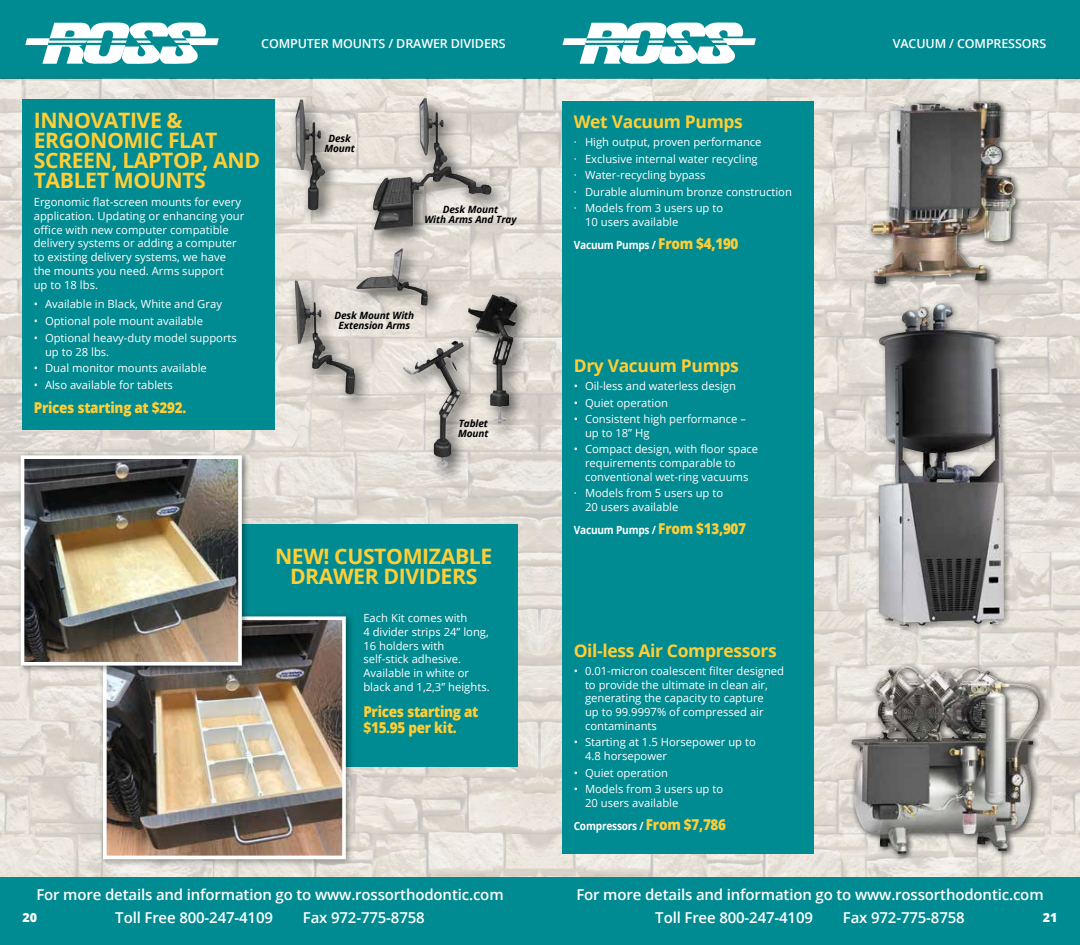
<style>
.page{position:relative;width:1080px;height:945px;background:#fff}
.page>*{position:absolute;margin:0;border:0;box-sizing:border-box;transform-origin:0 0}
.t1{font:700 21.25px/20px "Open Sans";letter-spacing:-.02em;color:#ffce35}
.t2{font:700 17.5px "Open Sans";letter-spacing:-.02em;color:#ffce35}
.t3{font:600 15px/22.5px "Open Sans";letter-spacing:-.01em;color:#fff}
.t4{font:800 15px/16.2px "Open Sans";letter-spacing:-.02em;color:#ffce35;scale:.9 1}
.t5{font:600 12.5px "Open Sans";letter-spacing:-.01em;color:#fff}
.t6{font:800 12.5px "Open Sans";color:#fff}
.t7{font:11.25px/13.8px "Open Sans";color:#fff}
.t8{font:700 11.25px "Open Sans";letter-spacing:-.02em;color:#fff;scale:.9 1}
.t9{font:italic 700 10px/10px "Open Sans";letter-spacing:-.01em;color:#000;text-align:center}
.s1{font-weight:700}
.s2{font-weight:800;font-size:15px;color:#ffce35}
</style>
<div class="page">
<div style="left:0;top:0;width:1080px;height:79px;background:#008a91"></div>
<svg style="left:563px;top:22px;width:193px;height:42px"></svg>
<svg style="left:25px;top:22px;width:194px;height:42px"></svg>
<img style="left:0;top:79px;width:1080px;height:799px">
<div style="left:242px;top:525px;width:276px;height:242px;background:#008a91"></div>
<div style="left:22px;top:99px;width:253px;height:331px;background:#008a91"></div>
<div style="left:562px;top:101px;width:252px;height:753px;background:#008a91"></div>
<div style="left:867px;top:97px;width:156px;height:195px;background:#000;opacity:.4"></div>
<div style="left:868px;top:97px;width:154px;height:193px;background:#000;opacity:.4"></div>
<img style="left:871px;top:101px;width:145px;height:183px">
<div style="left:847px;top:662px;width:202px;height:196px;background:#000;opacity:.4"></div>
<img style="left:851px;top:668px;width:192px;height:186px">
<div style="left:98px;top:612px;width:257px;height:256px;background:#000;opacity:.4"></div>
<img style="left:108px;top:621px;width:233px;height:233px">
<div style="left:103px;top:616px;width:243px;height:243px;border:4px solid #fff"></div>
<div style="left:351px;top:243px;width:95px;height:80px;background:#000;opacity:.65"></div>
<img style="left:356px;top:248px;width:72px;height:58px">
<div style="left:288px;top:275px;width:85px;height:137px;background:#000;opacity:.65"></div>
<img style="left:295px;top:280px;width:60px;height:114px">
<div style="left:289px;top:93px;width:54px;height:135px;background:#000;opacity:.65"></div>
<img style="left:295px;top:99px;width:30px;height:111px">
<div style="left:366px;top:92px;width:143px;height:156px;background:#000;opacity:.65"></div>
<img style="left:373px;top:105px;width:101px;height:125px">
<div style="left:462px;top:288px;width:73px;height:153px;background:#000;opacity:.65"></div>
<img style="left:468px;top:294px;width:50px;height:129px">
<div style="left:397px;top:334px;width:84px;height:151px;background:#000;opacity:.65"></div>
<img style="left:403px;top:341px;width:61px;height:127px">
<div style="left:17px;top:451px;width:233px;height:222px;background:#000;opacity:.4"></div>
<img style="left:26px;top:460px;width:211px;height:201px">
<div style="left:21px;top:455px;width:221px;height:211px;border:4px solid #fff"></div>
<div style="left:874px;top:300px;width:138px;height:335px;background:#000;opacity:.4"></div>
<img style="left:879px;top:304px;width:120px;height:323px">
<div style="left:0;top:878px;width:1080px;height:67px;background:#008a91"></div>
<p class="t5" style="left:261px;top:35px;width:246px">COMPUTER MOUNTS / DRAWER DIVIDERS</p>
<p class="t5" style="left:893px;top:35px;width:155px">VACUUM / COMPRESSORS</p>
<h1 class="t1" style="left:34px;top:110px;width:228px">INNOVATIVE &amp;<br>ERGONOMIC FLAT<br>SCREEN, LAPTOP, AND<br>TABLET MOUNTS</h1>
<p class="t7" style="left:34px;top:195px;width:212px">Ergonomic flat-screen mounts for every application. Updating or enhancing your office with new computer compatible delivery systems or adding a computer to existing delivery systems, we have the mounts you need. Arms support<br>up to 18 lbs.</p>
<p class="t7" style="left:34px;top:297px;width:190px">• Available in Black, White and Gray</p>
<p class="t7" style="left:34px;top:314px;width:171px">• Optional pole mount available</p>
<p class="t7" style="left:45px;top:331px;width:194px;text-indent:-11px">• Optional heavy-duty model supports up to 28 lbs.</p>
<p class="t7" style="left:34px;top:361px;width:175px">• Dual monitor mounts available</p>
<p class="t7" style="left:34px;top:378px;width:141px">• Also available for tablets</p>
<h3 class="t4" style="left:34px;top:399px;width:171px">Prices starting at $292.</h3>
<p class="t9" style="left:324px;top:133px;width:32px">Desk<br>Mount</p>
<p class="t9" style="left:424px;top:204px;width:94px">Desk Mount<br>With Arms And Tray</p>
<p class="t9" style="left:334px;top:310px;width:81px">Desk Mount With<br>Extension Arms</p>
<p class="t9" style="left:458px;top:418px;width:32px;text-align:left">Tablet<br>Mount</p>
<h1 class="t1" style="left:275px;top:546px;width:219px;text-align:center">NEW! CUSTOMIZABLE<br>DRAWER DIVIDERS</h1>
<p class="t7" style="left:363px;top:611px;width:128px">Each Kit comes with<br>4 divider strips 24” long,<br>16 holders with self-stick adhesive.<br>Available in white or black and 1,2,3” heights.</p>
<h3 class="t4" style="left:363px;top:703px;width:129px">Prices starting at $15.95 per kit.</h3>
<h2 class="t2" style="left:574px;top:109px;width:171px">Wet Vacuum Pumps</h2>
<p class="t7" style="left:574px;top:134px;width:220px;line-height:16.5px">· High output, proven performance<br>· Exclusive internal water recycling<br>· Water-recycling bypass<br>· Durable aluminum bronze construction · Models from 3 users up to</p>
<p class="t7" style="left:574px;top:210px;width:166px;line-height:23.5px;text-indent:11px">10 users available<br><span class="s1">Vacuum Pumps /</span> <span class="s2">From $4,190</span></p>
<h2 class="t2" style="left:574px;top:353px;width:167px">Dry Vacuum Pumps</h2>
<p class="t7" style="left:574px;top:379px;width:164px">• Oil-less and waterless design</p>
<p class="t7" style="left:574px;top:395px;width:96px">• Quiet operation</p>
<p class="t7" style="left:585px;top:412px;width:163px;text-indent:-11px">• Consistent high performance – up to 18” Hg</p>
<p class="t7" style="left:585px;top:442px;width:175px;text-indent:-11px">• Compact design, with floor space requirements comparable to conventional wet-ring vacuums</p>
<p class="t7" style="left:585px;top:486px;width:140px;text-indent:-11px">· Models from 5 users up to<br>20 users available</p>
<p class="t8" style="left:574px;top:522px;width:193px">Vacuum Pumps / <span class="s2">From $13,907</span></p>
<h2 class="t2" style="left:574px;top:638px;width:205px">Oil-less Air Compressors</h2>
<p class="t7" style="left:585px;top:664px;width:201px;text-indent:-11px">• 0.01-micron coalescent filter designed to provide the ultimate in clean air, generating the capacity to capture<br>up to 99.9997% of compressed air contaminants</p>
<p class="t7" style="left:585px;top:735px;width:172px;text-indent:-11px">• Starting at 1.5 Horsepower up to<br>4.8 horsepower</p>
<p class="t7" style="left:574px;top:765px;width:96px">• Quiet operation</p>
<p class="t7" style="left:585px;top:782px;width:140px;text-indent:-11px">• Models from 3 users up to<br>20 users available</p>
<p class="t8" style="left:574px;top:818px;width:171px">Compressors / <span class="s2">From $7,786</span></p>
<h3 class="t3" style="left:115px;top:883px;width:390px;text-indent:-79px">For more details and information go to www.rossorthodontic.com<br>Toll Free 800-247-4109</h3>
<h3 class="t3" style="left:655px;top:883px;width:390px;text-indent:-79px">For more details and information go to www.rossorthodontic.com<br>Toll Free 800-247-4109</h3>
<h3 class="t3" style="left:303px;top:905px;width:123px">Fax 972-775-8758</h3>
<h3 class="t3" style="left:843px;top:905px;width:123px">Fax 972-775-8758</h3>
<p class="t6" style="left:22px;top:908px;width:16px">20</p>
<p class="t6" style="left:1043px;top:908px;width:16px">21</p>
</div>
